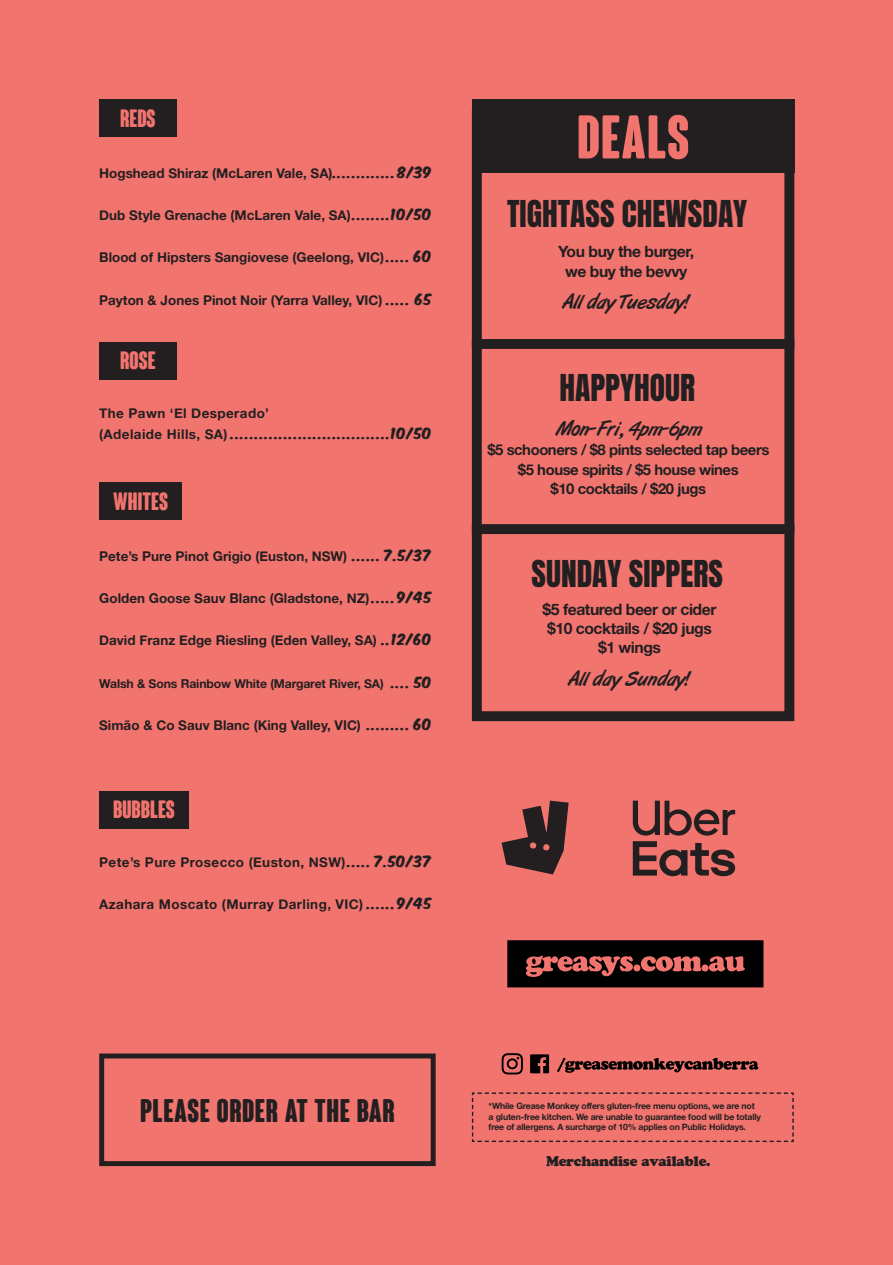
<style>
.page{position:relative;width:893px;height:1265px;background:#f2746f}
.page>*{position:absolute;margin:0;border:0;box-sizing:border-box;transform-origin:0 0}
.burger_name{font:700 condensed 59.85px "Coluna Rounded";letter-spacing:.02em;color:#f2746f}
.burger_name-2{font:700 condensed 31.85px "Coluna Rounded";letter-spacing:.02em;color:#231f20}
.t1{font:31.5px "Anton";color:#231f20}
.t2{font:700 condensed 24.32px "Coluna Rounded";color:#f2746f}
.t3{font:21px "Art Brush";letter-spacing:.01em;color:#231f20}
.t4{font:15.75px/19.2px "Alte Haas Grotesk Bold";letter-spacing:-.03em;color:#231f20;text-align:center}
.t5{font:14.88px "Alte Haas Grotesk Bold";letter-spacing:-.03em;color:#231f20}
.burger_name-3{font:14px "Cooper Black Std";letter-spacing:-.02em;color:#231f20}
.burger_name-4{font:13.47px "Alte Haas Grotesk Bold";color:#231f20}
.burger_name-5{font:13.47px/21.3px "Alte Haas Grotesk Bold";letter-spacing:.03em;color:#231f20}
.burger_name-6{font:12.25px "Alte Haas Grotesk Bold";letter-spacing:-.01em;color:#231f20}
.t6{font:8.75px/10.5px "Alte Haas Grotesk Bold";letter-spacing:-.02em;color:#231f20}
.s1{font-family:"Komika Axis"}
.s2{font-family:"Komika Axis";font-size:13.47px}
</style>
<div class="page">
<div style="left:99px;top:99px;width:78px;height:37px;background:#231f20"></div>
<div style="left:99px;top:342px;width:78px;height:37px;background:#231f20"></div>
<div style="left:99px;top:482px;width:83px;height:37px;background:#231f20"></div>
<div style="left:99px;top:791px;width:90px;height:37px;background:#231f20"></div>
<div style="left:472px;top:110px;width:322px;height:611px;border:10px solid #231f20"></div>
<div style="left:472px;top:99px;width:322px;height:74px;background:#231f20"></div>
<svg style="left:502px;top:801px;width:67px;height:73px"></svg>
<svg style="left:507px;top:940px;width:256px;height:47px"></svg>
<div style="left:472px;top:339px;width:322px;height:10px;background:#231f20"></div>
<div style="left:472px;top:524px;width:322px;height:10px;background:#231f20"></div>
<svg style="left:502px;top:1053px;width:21px;height:21px"></svg>
<svg style="left:530px;top:1054px;width:19px;height:19px"></svg>
<svg style="left:557px;top:1058px;width:201px;height:15px"></svg>
<svg style="left:471px;top:1092px;width:323px;height:51px"></svg>
<div style="left:99px;top:1053px;width:337px;height:113px;border:5px solid #231f20"></div>
<svg style="left:633px;top:801px;width:102px;height:75px"></svg>
<p class="t2" style="left:120px;top:105px;width:37px">REDS</p>
<p class="burger_name-4" style="left:99px;top:164px;width:334px">Hogshead Shiraz (McLaren Vale, SA)<span class="s1">.............8/39</span></p>
<p class="burger_name-4" style="left:99px;top:207px;width:334px">Dub Style Grenache (McLaren Vale, SA)<span class="s1">........10/50</span></p>
<p class="burger_name-4" style="left:99px;top:249px;width:334px">Blood of Hipsters Sangiovese (Geelong, VIC)<span class="s1">..... 60</span></p>
<p class="burger_name-4" style="left:99px;top:291px;width:334px">Payton &amp; Jones Pinot Noir (Yarra Valley, VIC) <span class="s1">..... 65</span></p>
<p class="t2" style="left:120px;top:347px;width:37px">ROSE</p>
<p class="burger_name-5" style="left:99px;top:402px;width:334px">The Pawn ‘El Desperado’<br>(Adelaide Hills, SA) <span class="s1">.................................10/50</span></p>
<p class="t2" style="left:113px;top:488px;width:56px">WHITES</p>
<p class="burger_name-4" style="left:99px;top:547px;width:334px">Pete’s Pure Pinot Grigio (Euston, NSW) <span class="s1">...... 7.5/37</span></p>
<p class="burger_name-4" style="left:99px;top:590px;width:334px">Golden Goose Sauv Blanc (Gladstone, NZ) <span class="s1">.....9/45</span></p>
<p class="burger_name-4" style="left:99px;top:632px;width:334px">David Franz Edge Riesling (Eden Valley, SA) <span class="s1">..12/60</span></p>
<p class="burger_name-6" style="left:99px;top:676px;width:334px">Walsh &amp; Sons Rainbow White (Margaret River, SA) <span class="s2">.... 50</span></p>
<p class="burger_name-4" style="left:99px;top:717px;width:334px">Simão &amp; Co Sauv Blanc (King Valley, VIC) <span class="s1">......... 60</span></p>
<p class="t2" style="left:113px;top:797px;width:63px">BUBBLES</p>
<p class="burger_name-5" style="left:99px;top:851px;width:334px">Pete’s Pure Prosecco (Euston, NSW)<span class="s1">..... 7.50/37</span></p>
<p class="burger_name-5" style="left:99px;top:893px;width:334px">Azahara Moscato (Murray Darling, VIC) <span class="s1">......9/45</span></p>
<p class="burger_name" style="left:577px;top:105px;width:114px">DEALS</p>
<p class="t1" style="left:507px;top:198px;width:242px">TIGHTASS CHEWSDAY</p>
<p class="t4" style="left:558px;top:242px;width:137px">You buy the burger, we buy the bevvy</p>
<p class="t3" style="left:562px;top:291px;width:129px">All day Tuesday!</p>
<p class="t1" style="left:559px;top:372px;width:137px">HAPPYHOUR</p>
<p class="t3" style="left:555px;top:417px;width:148px">Mon-Fri, 4pm-6pm</p>
<p class="t5" style="left:487px;top:441px;width:283px">$5 schooners / $8 pints selected tap beers</p>
<p class="t5" style="left:518px;top:460px;width:222px">$5 house spirits / $5 house wines</p>
<p class="t5" style="left:550px;top:479px;width:157px">$10 cocktails / $20 jugs</p>
<p class="t1" style="left:532px;top:557px;width:193px">SUNDAY SIPPERS</p>
<p class="t4" style="left:543px;top:599px;width:175px">$5 featured beer or cider</p>
<p class="t4" style="left:547px;top:618px;width:166px">$10 cocktails / $20 jugs</p>
<p class="t4" style="left:598px;top:638px;width:64px">$1 wings</p>
<p class="t3" style="left:568px;top:667px;width:125px">All day Sunday!</p>
<p class="burger_name-2" style="left:140px;top:1093px;width:256px">PLEASE ORDER AT THE BAR</p>
<p class="t6" style="left:489px;top:1101px;width:274px">*While Grease Monkey offers gluten-free menu options, we are not a gluten-free kitchen. We are unable to guarantee food will be totally free of allergens. A surcharge of 10% applies on Public Holidays.</p>
<p class="burger_name-3" style="left:546px;top:1153px;width:166px">Merchandise available.</p>
</div>
